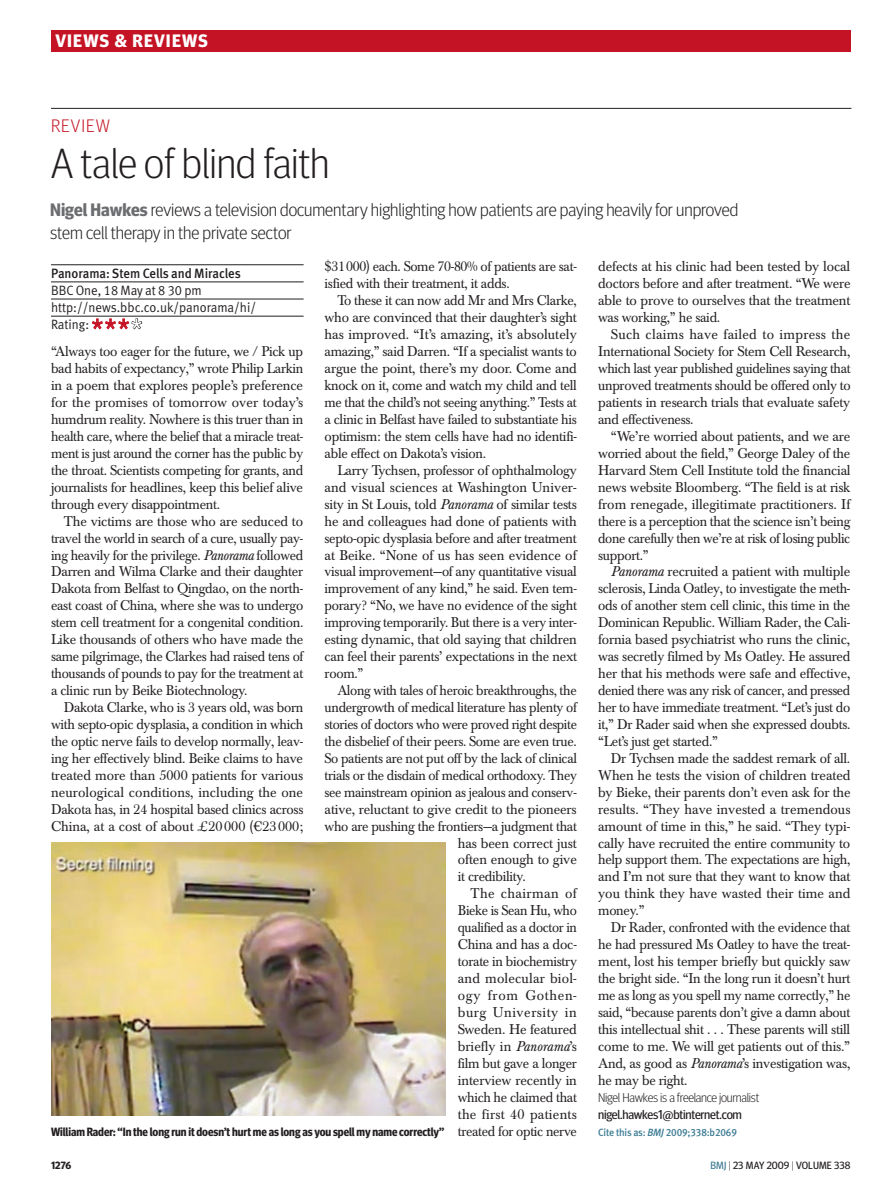
<style>
.page{position:relative;width:893px;height:1191px;background:#fff}
.page>*{position:absolute;margin:0;border:0;box-sizing:border-box;transform-origin:0 0}
.head_28_light{font:300 42px "Meta Headline OT";color:#231f20}
.intro_12{font:300 18px/22.5px "Meta Headline OT";color:#231f20}
.t1{font:700 18px "Meta Headline OT";letter-spacing:.06em;color:#fff}
.head_28_light-2{font:300 18px "Meta Headline OT";color:#c41324}
.body_3_col_indent{font:13.95px/17px "Baskerville BE";letter-spacing:-.02em;color:#231f20;text-align:justify}
.body_3_col_indent-2{font:13.95px/17px "Baskerville BE";letter-spacing:-.02em;color:#231f20;text-align:justify;scale:.96 1}
.body_3_col{font:13.95px/17px "Baskerville BE";letter-spacing:-.02em;color:#231f20;text-align:justify}
.body_3_col_indent-3{font:13.95px "Baskerville BE";letter-spacing:-.02em;color:#231f20;scale:.95 1}
.body_3_col_indent-4{font:13.95px "Baskerville BE";letter-spacing:-.02em;color:#231f20;scale:.94 1}
.book_details{font:13.5px "Meta Normal LF";color:#231f20;scale:.95 1}
.book_details-2{font:13.5px "Meta Medium LF";color:#231f20;scale:.95 1}
.author_biog{font:300 12.75px/17px "Meta Headline OT";letter-spacing:-.02em;color:#231f20}
.picture_caption{font:700 12px "Meta Headline OT";letter-spacing:-.005em;color:#231f20;scale:.94 1}
.author_biog-2{font:10.5px "Meta Medium LF";letter-spacing:-.015em;color:#3c7b93;scale:.95 1}
.t2{font:10.5px "Meta Headline OT";color:#231f20}
.t3{font:700 10.5px "Meta Headline OT";color:#231f20}
.s1{font-weight:700;color:#6c6d70}
.s2{font-style:italic}
.s3{font-family:"Meta Normal";font-size:27px;color:#c41324}
.s4{font-family:"Meta Normal";font-size:27px;color:#fff}
.s5{font-weight:400}
.s6{color:#3c7b93}
.s7{font-weight:300}
</style>
<div class="page">
<div style="left:51px;top:30px;width:799px;height:21px;background:#c41324"></div>
<hr style="left:51px;top:264px;width:253px;height:1px;background:#231f20">
<hr style="left:51px;top:282px;width:253px;height:1px;background:#231f20">
<hr style="left:51px;top:299px;width:253px;height:1px;background:#231f20">
<hr style="left:51px;top:316px;width:253px;height:1px;background:#231f20">
<svg style="left:92px;top:318px;width:51px;height:12px"></svg>
<hr style="left:51px;top:108px;width:800px;height:1px;background:#231f20">
<img style="left:51px;top:842px;width:394px;height:273px">
<p class="t1" style="left:55px;top:30px;width:154px">VIEWS &amp; REVIEWS</p>
<p class="head_28_light-2" style="left:51px;top:114px;width:11px">review</p>
<p class="head_28_light" style="left:51px;top:138px;width:280px">A tale of blind faith</p>
<p class="intro_12" style="left:50px;top:198px;width:690px"><span class="s1">Nigel Hawkes</span> reviews a television documentary highlighting how patients are paying heavily for unproved stem cell therapy in the private sector</p>
<p class="body_3_col_indent-2" style="left:325px;top:259px;width:264px">$31000) each. Some 70-80% of patients are sat&shy;isfied with their treatment, it adds.</p>
<p class="body_3_col_indent-2" style="left:325px;top:292px;width:264px;text-indent:13px">To these it can now add Mr and Mrs Clarke, who are convinced that their daughter’s sight has improved. “It’s amazing, it’s absolutely amazing,” said Darren. “If a specialist wants to argue the point, there’s my door. Come and knock on it, come and watch my child and tell me that the child’s not seeing anything.” Tests at a clinic in Belfast have failed to substantiate his optimism: the stem cells have had no identifi&shy;able effect on Dakota’s vision.</p>
<p class="body_3_col_indent" style="left:325px;top:462px;width:254px;text-indent:13px">Larry Tychsen, professor of ophthalmology and visual sciences at Washington Univer&shy;sity in St Louis, told <span class="s2">Panorama</span> of similar tests he and colleagues had done of patients with septo-opic dysplasia before and after treatment at Beike. “None of us has seen evidence of visual improvement—of any quantitative visual improvement of any kind,” he said. Even tem&shy;porary? “No, we have no evidence of the sight improving temporarily. But there is a very inter&shy;esting dynamic, that old saying that children can feel their parents’ expectations in the next room.”</p>
<p class="body_3_col_indent-3" style="left:337px;top:682px;width:253px">Along with tales of heroic breakthroughs, the</p>
<p class="body_3_col_indent-3" style="left:325px;top:699px;width:267px">undergrowth of medical literature has plenty of</p>
<p class="body_3_col_indent-4" style="left:325px;top:716px;width:270px">stories of doctors who were proved right despite</p>
<p class="body_3_col_indent-2" style="left:325px;top:733px;width:264px">the disbelief of their peers. Some are even true.</p>
<p class="body_3_col_indent-3" style="left:325px;top:750px;width:267px">So patients are not put off by the lack of clinical</p>
<p class="body_3_col_indent-3" style="left:325px;top:767px;width:267px">trials or the disdain of medical orthodoxy. They</p>
<p class="body_3_col_indent-3" style="left:325px;top:784px;width:267px">see mainstream opinion as jealous and conserv-</p>
<p class="body_3_col_indent" style="left:325px;top:800px;width:254px">ative, reluctant to give credit to the pioneers</p>
<p class="body_3_col_indent-2" style="left:325px;top:817px;width:264px">who are pushing the frontiers—a judgment that</p>
<p class="body_3_col_indent" style="left:458px;top:834px;width:121px">has been correct just</p>
<p class="body_3_col_indent" style="left:458px;top:851px;width:121px">often enough to give</p>
<p class="body_3_col_indent-2" style="left:458px;top:868px;width:72px">it credibility.</p>
<p class="body_3_col_indent" style="left:458px;top:885px;width:121px;text-indent:13px">The chairman of Bieke is Sean Hu, who qualified as a doctor in China and has a doc&shy;torate in biochemistry and molecular biol&shy;ogy from Gothen&shy;burg University in Sweden. He featured briefly in <span class="s2">Panorama</span>’s film but gave a longer interview recently in which he claimed that the first 40 patients treated for optic nerve</p>
<p class="book_details-2" style="left:51px;top:265px;width:201px">Panorama: Stem Cells and Miracles</p>
<p class="book_details" style="left:51px;top:282px;width:160px">BBC One, 18 May at 8 30 pm</p>
<p class="book_details" style="left:51px;top:299px;width:217px">http://news.bbc.co.uk/panorama/hi/</p>
<p class="book_details" style="left:51px;top:316px;width:98px">Rating: <span class="s3">***</span><span class="s4">*</span></p>
<p class="body_3_col" style="left:51px;top:343px;width:254px">“Always too eager for the future, we / Pick up bad habits of expectancy,” wrote Philip Larkin in a poem that explores people’s preference for the promises of tomorrow over today’s humdrum reality. Nowhere is this truer than in health care, where the belief that a miracle treat&shy;ment is just around the corner has the public by the throat. Scientists competing for grants, and journalists for headlines, keep this belief alive through every disappointment.</p>
<p class="body_3_col_indent" style="left:51px;top:513px;width:254px;text-indent:13px">The victims are those who are seduced to travel the world in search of a cure, usually pay&shy;ing heavily for the privilege. <span class="s2">Panorama</span> followed Darren and Wilma Clarke and their daughter Dakota from Belfast to Qingdao, on the north&shy;east coast of China, where she was to undergo stem cell treatment for a congenital condition.<br>Like thousands of others who have made the same pilgrimage, the Clarkes had raised tens of thousands of pounds to pay for the treatment at a clinic run by Beike Biotechnology.</p>
<p class="body_3_col_indent-2" style="left:51px;top:699px;width:264px;text-indent:13px">Dakota Clarke, who is 3 years old, was born with septo-opic dysplasia, a condition in which the optic nerve fails to develop normally, leav&shy;ing her effectively blind. Beike claims to have treated more than 5000 patients for various neurological conditions, including the one Dakota has, in 24 hospital based clinics across China, at a cost of about £20000 (€23000;</p>
<p class="picture_caption" style="left:51px;top:1124px;width:420px">William Rader: “In the long run it doesn’t hurt me as long as you spell my name correctly”</p>
<p class="body_3_col_indent" style="left:598px;top:259px;width:254px">defects at his clinic had been tested by local doctors before and after treatment. “We were able to prove to ourselves that the treatment was working,” he said.</p>
<p class="body_3_col_indent" style="left:598px;top:326px;width:254px;text-indent:13px">Such claims have failed to impress the International Society for Stem Cell Research, which last year published guidelines saying that unproved treatments should be offered only to patients in research trials that evaluate safety and effectiveness.</p>
<p class="body_3_col_indent" style="left:598px;top:428px;width:254px;text-indent:13px">“We’re worried about patients, and we are worried about the field,” George Daley of the Harvard Stem Cell Institute told the financial news website Bloomberg. “The field is at risk from renegade, illegitimate practitioners. If there is a perception that the science isn’t being done carefully then we’re at risk of losing public support.”</p>
<p class="body_3_col_indent" style="left:598px;top:563px;width:254px;text-indent:13px"><span class="s2">Panorama</span> recruited a patient with multiple sclerosis, Linda Oatley, to investigate the meth&shy;ods of another stem cell clinic, this time in the Dominican Republic. William Rader, the Cali&shy;fornia based psychiatrist who runs the clinic, was secretly filmed by Ms Oatley. He assured her that his methods were safe and effective, denied there was any risk of cancer, and pressed her to have immediate treatment. “Let’s just do it,” Dr Rader said when she expressed doubts. “Let’s just get started.”</p>
<p class="body_3_col_indent-2" style="left:598px;top:750px;width:264px;text-indent:13px">Dr Tychsen made the saddest remark of all.<br>When he tests the vision of children treated by Bieke, their parents don’t even ask for the results. “They have invested a tremendous amount of time in this,” he said. “They typi&shy;cally have recruited the entire community to help support them. The expectations are high, and I’m not sure that they want to know that you think they have wasted their time and money.”</p>
<p class="body_3_col_indent-2" style="left:598px;top:919px;width:264px;text-indent:13px">Dr Rader, confronted with the evidence that he had pressured Ms Oatley to have the treat&shy;ment, lost his temper briefly but quickly saw the bright side. “In the long run it doesn’t hurt me as long as you spell my name correctly,” he said, “because parents don’t give a damn about this intellectual shit . . . These parents will still come to me. We will get patients out of this.” And, as good as <span class="s2">Panorama</span>’s investigation was, he may be right.</p>
<p class="author_biog" style="left:598px;top:1088px;width:163px">Nigel Hawkes is a freelance journalist <span class="s5">nigel.hawkes1@btinternet.com</span></p>
<p class="author_biog-2" style="left:598px;top:1125px;width:148px">Cite this as: <span class="s2">BMJ</span> 2009;338:b2069</p>
<p class="t3" style="left:51px;top:1159px;width:22px">1276</p>
<p class="t2" style="left:710px;top:1159px;width:141px"><span class="s6">BMJ</span> <span class="s7">|</span> 23 may 2009 <span class="s7">|</span> Volume 338</p>
</div>
